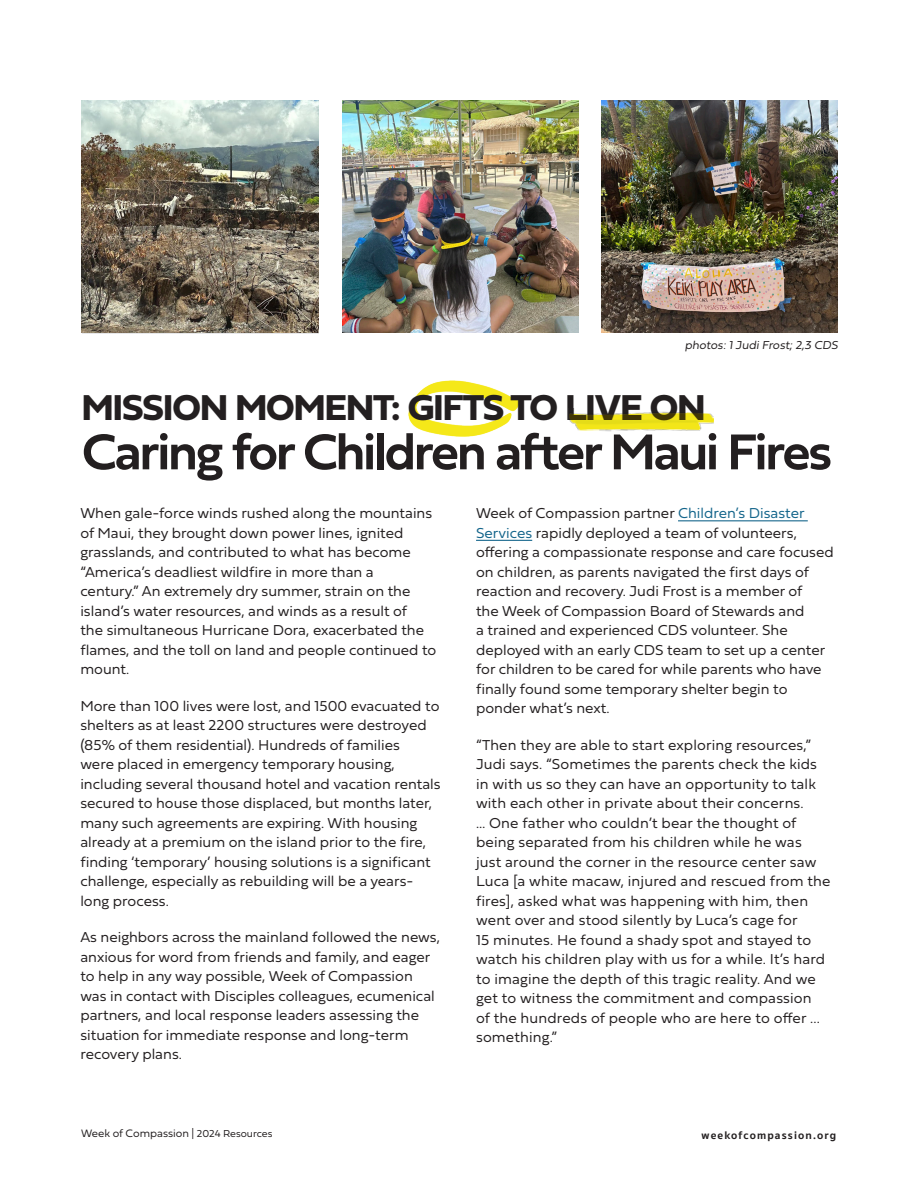
<style>
.page{position:relative;width:918px;height:1188px;background:#fff}
.page>*{position:absolute;margin:0;border:0;box-sizing:border-box;transform-origin:0 0}
.t1{font:700 52.5px "Fieldwork Hum Demi";letter-spacing:-.04em;color:#231f20}
.t2{font:700 37.5px "Fieldwork Hum";letter-spacing:-.025em;color:#231f20}
.Column_1{font:15px/19.5px "Fieldwork Hum Light";color:#231f20}
.Column_1-2{font:12px "Fieldwork Hum Light";color:#231f20}
.t3{font:11.25px "Fieldwork Hum Light";color:#231f20}
.t4{font:700 11.25px "Sukhumvit Set";letter-spacing:.1em;color:#231f20}
.s1{color:#14658b}
.s2{font-size:10.5px}
</style>
<div class="page">
<img style="left:409px;top:380px;width:111px;height:56px">
<img style="left:569px;top:411px;width:145px;height:21px">
<img style="left:602px;top:100px;width:236px;height:232px">
<img style="left:342px;top:100px;width:236px;height:232px">
<img style="left:82px;top:100px;width:237px;height:232px">
<hr style="left:678px;top:520px;width:130px;height:1px;background:#14658b">
<hr style="left:476px;top:540px;width:56px;height:1px;background:#14658b">
<p class="Column_1-2" style="left:685px;top:336px;width:157px">photos:1JudiFrost;2,3 CDS</p>
<p class="t2" style="left:82px;top:378px;width:625px">MISSION MOMENT: GIFTS TO LIVE ON</p>
<p class="t1" style="left:82px;top:411px;width:752px">Caring for Children after Maui Fires</p>
<p class="Column_1" style="left:80px;top:503px;width:358px">When gale-force winds rushed along the mountains of Maui, they brought down power lines, ignited grasslands, and contributed to what has become “America’s deadliest wildfire in more than a<br>century.” An extremely dry summer, strain on the island’s water resources, and winds as a result of<br>the simultaneous Hurricane Dora, exacerbated the flames, and the toll on land and people continued to mount.</p>
<p class="Column_1" style="left:80px;top:695px;width:362px">More than 100 lives were lost, and 1500 evacuated to shelters as at least 2200 structures were destroyed (85% of them residential). Hundreds of families<br>were placed in emergency temporary housing, including several thousand hotel and vacation rentals secured to house those displaced, but months later, many such agreements are expiring. With housing already at a premium on the island prior to the fire, finding ‘temporary’ housing solutions is a significant challenge, especially as rebuilding will be a years&shy;long process.</p>
<p class="Column_1" style="left:80px;top:927px;width:361px">As neighbors across the mainland followed the news, anxious for word from friends and family, and eager to help in any way possible, Week of Compassion was in contact with Disciples colleagues, ecumenical partners, and local response leaders assessing the situation for immediate response and long-term recovery plans.</p>
<p class="Column_1" style="left:476px;top:503px;width:359px">Week of Compassion partner <span class="s1">Children’s Disaster Services</span> rapidly deployed a team of volunteers, offering a compassionate response and care focused on children, as parents navigated the first days of reaction and recovery. Judi Frost is a member of<br>the Week of Compassion Board of Stewards and<br>a trained and experienced CDS volunteer. She deployed with an early CDS team to set up a center for children to be cared for while parents who have finally found some temporary shelter begin to ponder what’s next.</p>
<p class="Column_1" style="left:476px;top:734px;width:356px">“Then they are able to start exploring resources,” Judi says. “Sometimes the parents check the kids in with us so they can have an opportunity to talk with each other in private about their concerns.<br>… One father who couldn’t bear the thought of being separated from his children while he was just around the corner in the resource center saw Luca [a white macaw, injured and rescued from the fires], asked what was happening with him, then went over and stood silently by Luca’s cage for<br>15 minutes. He found a shady spot and stayed to watch his children play with us for a while. It’s hard to imagine the depth of this tragic reality. And we get to witness the commitment and compassion<br>of the hundreds of people who are here to offer ... something.”</p>
<p class="t3" style="left:81px;top:1125px;width:193px">Week of Compassion <span class="s2">| 2024 Resources</span></p>
<p class="t4" style="left:702px;top:1127px;width:136px">weekofcompassion.org</p>
</div>
